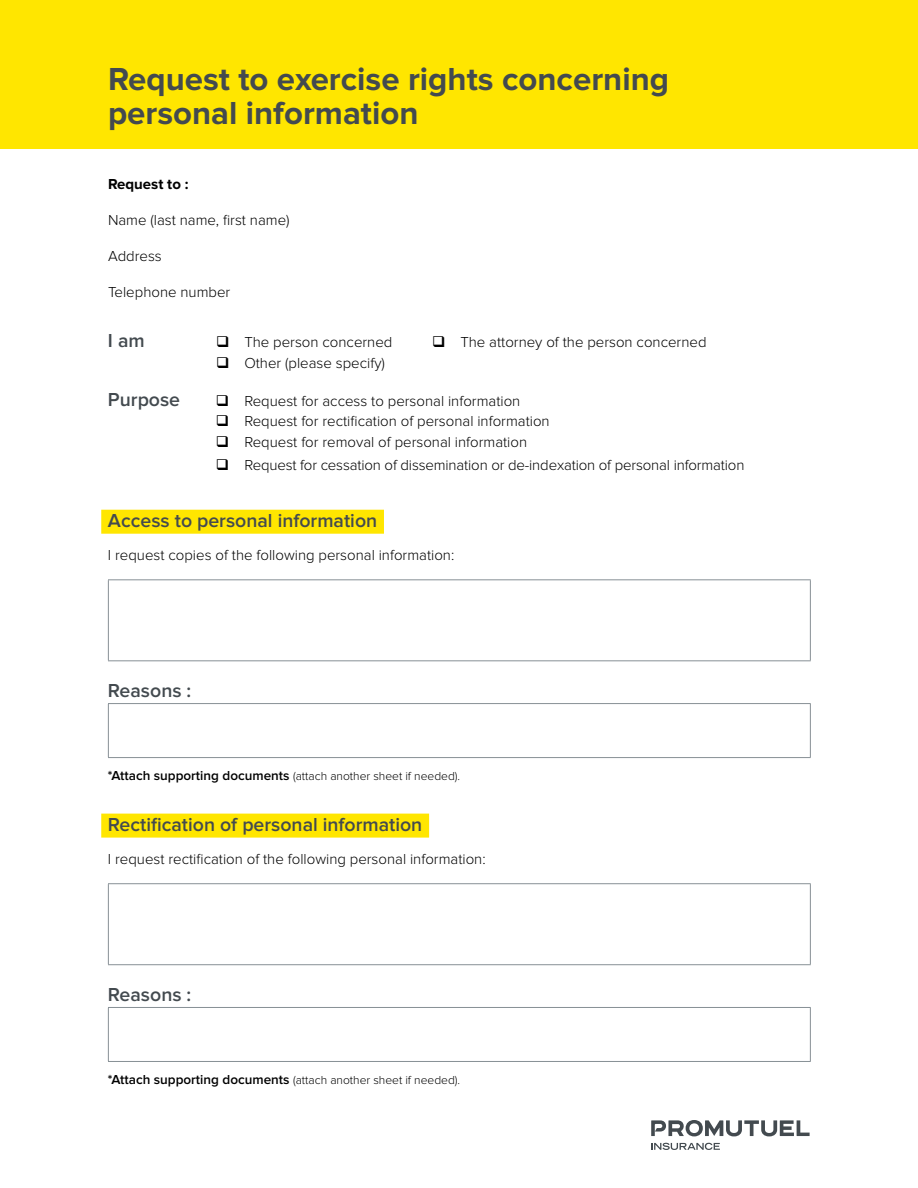
<style>
.page{position:relative;width:918px;height:1188px;background:#fff}
.page>*{position:absolute;margin:0;border:0;box-sizing:border-box;transform-origin:0 0}
.t1{font:700 33px/34.5px "Proxima Nova";color:#434a4f}
.t2{font:600 19.5px "Proxima Nova";color:#434a4f}
.t3{font:300 15px "Proxima Nova";color:#000}
.t4{font:700 15px "Proxima Nova";color:#000}
.t5{font:300 12px "Proxima Nova";color:#000}
.s1{font-weight:600;font-size:13.5px}
</style>
<div class="page">
<div style="left:0;top:0;width:918px;height:148px;background:#ffe600"></div>
<div style="left:101px;top:510px;width:283px;height:24px;background:#ffe600"></div>
<div style="left:101px;top:814px;width:328px;height:24px;background:#ffe600"></div>
<hr style="left:108px;top:579px;width:703px;height:1px;background:#879095">
<hr style="left:108px;top:580px;width:1px;height:80px;background:#879095">
<hr style="left:810px;top:580px;width:1px;height:80px;background:#879095">
<hr style="left:108px;top:660px;width:703px;height:1px;background:#879095">
<hr style="left:108px;top:703px;width:703px;height:1px;background:#879095">
<hr style="left:108px;top:704px;width:1px;height:53px;background:#879095">
<hr style="left:810px;top:704px;width:1px;height:53px;background:#879095">
<hr style="left:108px;top:757px;width:703px;height:1px;background:#879095">
<hr style="left:108px;top:883px;width:703px;height:1px;background:#879095">
<hr style="left:108px;top:884px;width:1px;height:80px;background:#879095">
<hr style="left:810px;top:884px;width:1px;height:80px;background:#879095">
<hr style="left:108px;top:964px;width:703px;height:1px;background:#879095">
<hr style="left:108px;top:1007px;width:703px;height:1px;background:#879095">
<hr style="left:108px;top:1008px;width:1px;height:53px;background:#879095">
<hr style="left:810px;top:1008px;width:1px;height:53px;background:#879095">
<hr style="left:108px;top:1061px;width:703px;height:1px;background:#879095">
<svg style="left:651px;top:1120px;width:159px;height:16px"></svg>
<svg style="left:651px;top:1143px;width:69px;height:7px"></svg>
<h1 class="t1" style="left:108px;top:62px;width:563px">Request to exercise rights concerning personal information</h1>
<p class="t4" style="left:108px;top:175px;width:82px">Request to :</p>
<p class="t3" style="left:108px;top:211px;width:183px">Name (last name, first name)</p>
<p class="t3" style="left:108px;top:247px;width:55px">Address</p>
<p class="t3" style="left:108px;top:283px;width:124px">Telephone number</p>
<h2 class="t2" style="left:108px;top:330px;width:38px">I am</h2>
<p class="t3" style="left:216px;top:334px;width:178px">❑ The person concerned</p>
<p class="t3" style="left:432px;top:334px;width:276px">❑ The attorney of the person concerned</p>
<p class="t3" style="left:216px;top:354px;width:171px">❑ Other (please specify)</p>
<h2 class="t2" style="left:108px;top:388px;width:74px">Purpose</h2>
<p class="t3" style="left:216px;top:392px;width:306px">❑ Request for access to personal information</p>
<p class="t3" style="left:216px;top:413px;width:335px">❑ Request for rectification of personal information</p>
<p class="t3" style="left:216px;top:433px;width:313px">❑ Request for removal of personal information</p>
<p class="t3" style="left:216px;top:456px;width:530px">❑ Request for cessation of dissemination or de-indexation of personal information</p>
<h2 class="t2" style="left:108px;top:509px;width:271px">Access to personal information</h2>
<p class="t3" style="left:108px;top:546px;width:348px">I request copies of the following personal information:</p>
<h2 class="t2" style="left:108px;top:679px;width:85px">Reasons :</h2>
<p class="t5" style="left:108px;top:770px;width:354px"><span class="s1">*Attach supporting documents</span> (attach another sheet if needed).</p>
<h2 class="t2" style="left:108px;top:813px;width:316px">Rectification of personal information</h2>
<p class="t3" style="left:108px;top:850px;width:379px">I request rectification of the following personal information:</p>
<h2 class="t2" style="left:108px;top:983px;width:85px">Reasons :</h2>
<p class="t5" style="left:108px;top:1073px;width:354px"><span class="s1">*Attach supporting documents</span> (attach another sheet if needed).</p>
</div>
